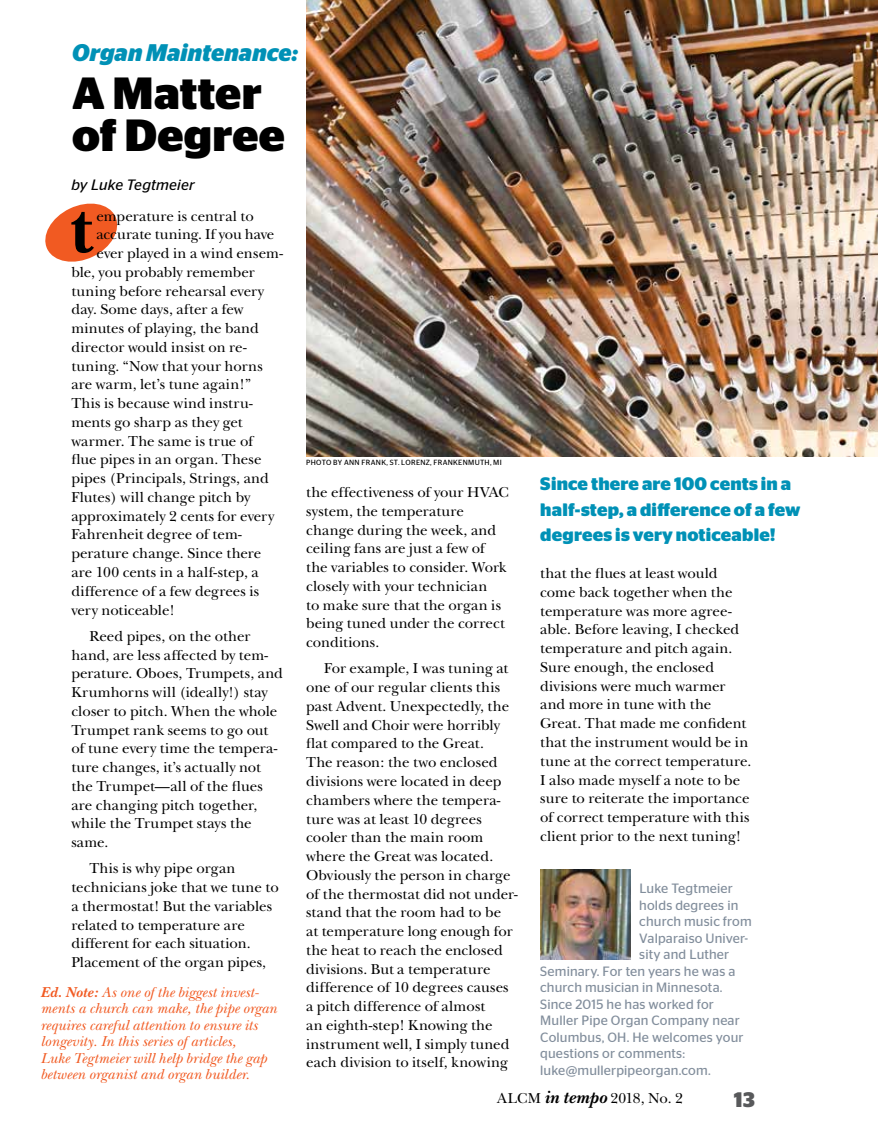
<style>
.page{position:relative;width:878px;height:1148px;background:#fff}
.page>*{position:absolute;margin:0;border:0;box-sizing:border-box;transform-origin:0 0}
.t1{font:700 71.85px "New Baskerville";color:#000}
.t2{font:700 45px/42px "Stag Sans";letter-spacing:.005em;color:#000}
.t3{font:italic 700 24px "Stag Sans";letter-spacing:.005em;color:#0091b6;scale:.96 1}
.t4{font:700 21px "Stag Sans";color:#58595b}
.t5{font:700 18px/25.5px "Stag Sans";letter-spacing:.01em;color:#0091b6}
.t6{font:15px/18.8px "New Baskerville";color:#000}
.t7{font:italic 15px/16.5px "New Baskerville";letter-spacing:.005em;color:#f15a22}
.t8{font:15px "New Baskerville";letter-spacing:.02em;color:#000}
.t9{font:italic 15px "Stag Sans";letter-spacing:.01em;color:#000}
.t10{font:13.5px "Stag Sans";letter-spacing:.01em;color:#828e9c}
.t11{font:700 12.6px "New Baskerville";color:#000}
.t12{font:7.5px "Stag Sans";letter-spacing:.035em;color:#000}
.s1{font-weight:700}
.s2{font-weight:700;font-style:italic;font-size:18px}
</style>
<div class="page">
<img style="left:306px;top:0;width:572px;height:456px">
<svg style="left:45px;top:203px;width:73px;height:59px"></svg>
<img style="left:540px;top:869px;width:90px;height:90px">
<h3 class="t3" style="left:72px;top:38px;width:236px">Organ Maintenance:</h3>
<h2 class="t2" style="left:72px;top:72px;width:214px">A Matter of Degree</h2>
<p class="t9" style="left:71px;top:176px;width:125px">by Luke Tegtmeier</p>
<h1 class="t1" style="left:70px;top:187px;width:24px">t</h1>
<p class="t6" style="left:96px;top:206px;width:159px">emperature is central to</p>
<p class="t11" style="left:56px;top:177px;width:56px">0-80-100-0</p>
<p class="t6" style="left:96px;top:225px;width:179px">accurate tuning. If you have</p>
<p class="t6" style="left:96px;top:244px;width:188px">ever played in a wind ensem-</p>
<p class="t6" style="left:71px;top:263px;width:185px">ble, you probably remember</p>
<p class="t6" style="left:71px;top:281px;width:194px">tuning before rehearsal every</p>
<p class="t6" style="left:71px;top:300px;width:174px">day. Some days, after a few</p>
<p class="t6" style="left:71px;top:319px;width:189px">minutes of playing, the band</p>
<p class="t6" style="left:71px;top:338px;width:177px">director would insist on re-</p>
<p class="t6" style="left:71px;top:356px;width:193px">tuning. “Now that your horns</p>
<p class="t8" style="left:71px;top:376px;width:181px">are warm, let’s tune again!”</p>
<p class="t6" style="left:71px;top:394px;width:183px">This is because wind instru-</p>
<p class="t6" style="left:71px;top:413px;width:173px">ments go sharp as they get</p>
<p class="t6" style="left:71px;top:431px;width:183px">warmer. The same is true of</p>
<p class="t6" style="left:71px;top:450px;width:192px">flue pipes in an organ. These</p>
<p class="t6" style="left:71px;top:469px;width:199px">pipes (Principals, Strings, and</p>
<p class="t6" style="left:71px;top:488px;width:180px">Flutes) will change pitch by</p>
<p class="t6" style="left:71px;top:506px;width:204px">approximately 2 cents for every</p>
<p class="t6" style="left:71px;top:525px;width:172px">Fahrenheit degree of tem-</p>
<p class="t6" style="left:71px;top:544px;width:191px">perature change. Since there</p>
<p class="t6" style="left:71px;top:563px;width:189px">are 100 cents in a half-step, a</p>
<p class="t6" style="left:71px;top:581px;width:189px">difference of a few degrees is</p>
<p class="t6" style="left:71px;top:600px;width:105px">very noticeable!</p>
<p class="t6" style="left:71px;top:626px;width:213px;text-indent:18px">Reed pipes, on the other hand, are less affected by tem&shy;perature. Oboes, Trumpets, and<br>Krumhorns will (ideally!) stay closer to pitch. When the whole<br>Trumpet rank seems to go out of tune every time the tempera&shy;ture changes, it’s actually not the Trumpet—all of the flues are changing pitch together, while the Trumpet stays the same.</p>
<p class="t6" style="left:71px;top:859px;width:209px;text-indent:18px">This is why pipe organ technicians joke that we tune to a thermostat! But the variables related to temperature are different for each situation.<br>Placement of the organ pipes,</p>
<p class="t7" style="left:40px;top:983px;width:238px"><span class="s1">Ed. Note:</span> As one of the biggest invest&shy;ments a church can make, the pipe organ requires careful attention to ensure its longevity. In this series of articles,<br>Luke Tegtmeier will help bridge the gap between organist and organ builder.</p>
<p class="t12" style="left:306px;top:458px;width:66px">Photo by Ann Frank</p>
<p class="t12" style="left:386px;top:458px;width:30px">, St. Loren</p>
<p class="t12" style="left:426px;top:458px;width:19px">z, Frankenm</p>
<p class="t12" style="left:474px;top:458px;width:29px">uth, MI</p>
<p class="t6" style="left:306px;top:483px;width:204px">the effectiveness of your HVAC system, the temperature change during the week, and ceiling fans are just a few of the variables to consider. Work closely with your technician<br>to make sure that the organ is being tuned under the correct conditions.</p>
<p class="t6" style="left:306px;top:659px;width:213px;text-indent:18px">For example, I was tuning at one of our regular clients this past Advent. Unexpectedly, the<br>Swell and Choir were horribly flat compared to the Great.<br>The reason: the two enclosed divisions were located in deep chambers where the tempera&shy;ture was at least 10 degrees cooler than the main room where the Great was located.<br>Obviously the person in charge of the thermostat did not under&shy;stand that the room had to be<br>at temperature long enough for the heat to reach the enclosed divisions. But a temperature difference of 10 degrees causes a pitch difference of almost<br>an eighth-step! Knowing the instrument well, I simply tuned each division to itself, knowing</p>
<p class="t5" style="left:540px;top:471px;width:262px">Since there are 100 cents in a half-step, a difference of a few degrees is very noticeable!</p>
<p class="t6" style="left:540px;top:564px;width:213px">that the flues at least would come back together when the temperature was more agree&shy;able. Before leaving, I checked temperature and pitch again.<br>Sure enough, the enclosed divisions were much warmer and more in tune with the<br>Great. That made me confident that the instrument would be in tune at the correct temperature.<br>I also made myself a note to be sure to reiterate the importance of correct temperature with this client prior to the next tuning!</p>
<p class="t10" style="left:639px;top:881px;width:95px">Luke Tegtmeier</p>
<p class="t10" style="left:639px;top:897px;width:100px">holds degrees in</p>
<p class="t10" style="left:639px;top:914px;width:114px">church music from</p>
<p class="t10" style="left:639px;top:930px;width:110px">Valparaiso Univer-</p>
<p class="t10" style="left:639px;top:947px;width:91px">sity and Luther</p>
<p class="t10" style="left:540px;top:963px;width:197px">Seminary. For ten years he was a</p>
<p class="t10" style="left:540px;top:980px;width:184px">church musician in Minnesota.</p>
<p class="t10" style="left:540px;top:996px;width:175px">Since 2015 he has worked for</p>
<p class="t10" style="left:540px;top:1013px;width:201px">Muller Pipe Organ Company near</p>
<p class="t10" style="left:540px;top:1029px;width:205px">Columbus, OH. He welcomes your</p>
<p class="t10" style="left:540px;top:1046px;width:146px">questions or comments:</p>
<p class="t10" style="left:540px;top:1062px;width:172px">luke@mullerpipeorgan.com.</p>
<p class="t6" style="left:497px;top:1089px;width:187px">ALCM <span class="s2">in tempo</span> 2018, No. 2</p>
<h3 class="t4" style="left:733px;top:1087px;width:23px">13</h3>
</div>
